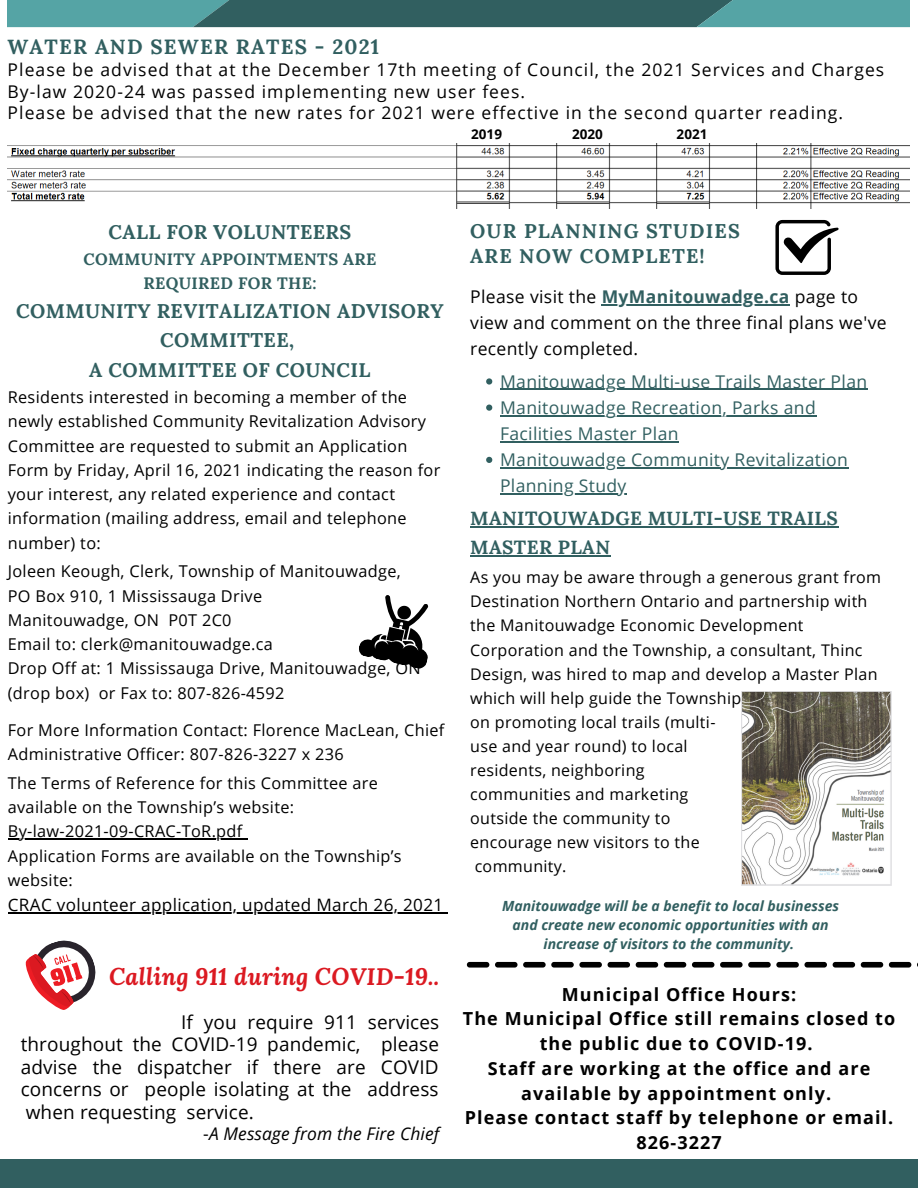
<style>
.page{position:relative;width:918px;height:1188px;background:#fff}
.page>*{position:absolute;margin:0;border:0;box-sizing:border-box;transform-origin:0 0}
.t1{font:italic 700 23.7px "Lora";letter-spacing:.01em;color:#db1921}
.t2{font:700 20.55px "Lora";letter-spacing:.06em;color:#315f60}
.t3{font:700 19.8px/29.7px "Lora";letter-spacing:.02em;color:#315f60;text-align:center}
.t4{font:700 19.8px "Lora";letter-spacing:.06em;color:#315f60}
.t5{font:700 19.05px/28.5px "Lora";letter-spacing:.02em;color:#315f60}
.t6{font:18.9px/22.5px "Open Sans";letter-spacing:.01em;color:#000;text-align:justify}
.t7{font:700 18px/24.8px "Open Sans";letter-spacing:.06em;color:#000;text-align:center}
.t8{font:17.55px/21.3px "Open Sans";letter-spacing:.06em;color:#000}
.t9{font:17.55px/26.1px "Open Sans";letter-spacing:.02em;color:#315f60}
.t10{font:17.55px/26.1px "Open Sans";letter-spacing:.02em;color:#000}
.t11{font:italic 17.4px "Open Sans";letter-spacing:.01em;color:#000}
.t12{font:17.1px "Open Sans";letter-spacing:.02em;color:#000}
.t13{font:700 16.5px "Lora";letter-spacing:.02em;color:#315f60}
.t14{font:16.35px/24.3px "Open Sans";letter-spacing:.02em;color:#000}
.t15{font:16.05px/24px "Open Sans";letter-spacing:.02em;color:#000}
.t16{font:italic 700 14.1px/19px "Open Sans";color:#315f60;text-align:center}
.t17{font:700 13.5px "Open Sans";color:#000}
.s1{font-weight:700;color:#315f60}
.s2{font-style:normal}
</style>
<div class="page">
<div style="left:0;top:1160px;width:918px;height:28px;background:#315f60"></div>
<hr style="left:8px;top:838px;width:235px;height:2px;background:#000">
<hr style="left:8px;top:912px;width:436px;height:2px;background:#000">
<svg style="left:8px;top:0;width:902px;height:27px;background:#417d7e"></svg>
<img style="left:8px;top:144px;width:902px;height:65px">
<img style="left:741px;top:691px;width:151px;height:195px">
<svg style="left:486px;top:378px;width:6px;height:7px"></svg>
<hr style="left:500px;top:389px;width:368px;height:1px;background:#315f60">
<svg style="left:486px;top:405px;width:6px;height:6px"></svg>
<hr style="left:500px;top:415px;width:316px;height:1px;background:#315f60">
<hr style="left:500px;top:441px;width:179px;height:2px;background:#315f60">
<svg style="left:486px;top:457px;width:6px;height:6px"></svg>
<hr style="left:500px;top:467px;width:348px;height:2px;background:#315f60">
<hr style="left:500px;top:493px;width:127px;height:2px;background:#315f60">
<hr style="left:602px;top:304px;width:188px;height:2px;background:#315f60">
<hr style="left:470px;top:527px;width:368px;height:1px;background:#315f60">
<hr style="left:470px;top:555px;width:140px;height:2px;background:#315f60">
<svg style="left:359px;top:595px;width:70px;height:74px"></svg>
<svg style="left:25px;top:940px;width:71px;height:70px"></svg>
<svg style="left:775px;top:220px;width:64px;height:55px"></svg>
<svg style="left:467px;top:962px;width:451px;height:6px"></svg>
<p class="t2" style="left:8px;top:33px;width:373px">WATER AND SEWER RATES - 2021</p>
<p class="t8" style="left:8px;top:59px;width:878px">Please be advised that at the December 17th meeting of Council, the 2021 Services and Charges<br>By-law 2020-24 was passed implementing new user fees.</p>
<p class="t8" style="left:8px;top:102px;width:837px">Please be advised that the new rates for 2021 were effective in the second quarter reading.</p>
<p class="t17" style="left:471px;top:125px;width:32px">2019</p>
<p class="t17" style="left:572px;top:125px;width:32px">2020</p>
<p class="t17" style="left:677px;top:125px;width:32px">2021</p>
<p class="t4" style="left:470px;top:219px;width:271px">OUR PLANNING STUDIES</p>
<p class="t4" style="left:470px;top:243px;width:236px">ARE NOW COMPLETE!</p>
<p class="t3" style="left:109px;top:217px;width:244px">CALL FOR VOLUNTEERS</p>
<p class="t13" style="left:83px;top:248px;width:294px">COMMUNITY APPOINTMENTS ARE</p>
<p class="t13" style="left:143px;top:273px;width:174px">REQUIRED FOR THE:</p>
<p class="t3" style="left:16px;top:296px;width:429px">COMMUNITY REVITALIZATION ADVISORY<br>COMMITTEE,</p>
<p class="t3" style="left:89px;top:355px;width:283px">A COMMITTEE OF COUNCIL</p>
<p class="t14" style="left:8px;top:384px;width:434px">Residents interested in becoming a member of the newly established Community Revitalization Advisory Committee are requested to submit an Application Form by Friday, April 16, 2021 indicating the reason for your interest, any related experience and contact information (mailing address, email and telephone number) to:</p>
<p class="t14" style="left:8px;top:559px;width:394px">Joleen Keough, Clerk, Township of Manitouwadge,</p>
<p class="t14" style="left:8px;top:583px;width:256px">PO Box 910, 1 Mississauga Drive</p>
<p class="t14" style="left:8px;top:607px;width:225px">Manitouwadge, ON P0T 2C0</p>
<p class="t14" style="left:8px;top:632px;width:267px">Email to: clerk@manitouwadge.ca</p>
<p class="t14" style="left:8px;top:656px;width:414px">Drop Off at: 1 Mississauga Drive, Manitouwadge, ON (drop box) or Fax to: 807-826-4592</p>
<p class="t14" style="left:8px;top:718px;width:438px">For More Information Contact: Florence MacLean, Chief<br>Administrative Officer: 807-826-3227 x 236</p>
<p class="t14" style="left:8px;top:770px;width:372px">The Terms of Reference for this Committee are available on the Township’s website:</p>
<p class="t14" style="left:8px;top:819px;width:236px">By-law-2021-09-CRAC-ToR.pdf</p>
<p class="t14" style="left:8px;top:843px;width:395px">Application Forms are available on the Township’s website:</p>
<p class="t12" style="left:8px;top:893px;width:437px">CRAC volunteer application, updated March 26, 2021</p>
<p class="t16" style="left:502px;top:896px;width:339px">Manitouwadge will be a benefit to local businesses and create new economic opportunities with an increase of visitors to the community.</p>
<p class="t10" style="left:470px;top:283px;width:418px">Please visit the <span class="s1">MyManitouwadge.ca</span> page to view and comment on the three final plans we've recently completed.</p>
<p class="t9" style="left:500px;top:368px;width:369px">Manitouwadge Multi-use Trails Master Plan</p>
<p class="t9" style="left:500px;top:394px;width:317px">Manitouwadge Recreation, Parks and<br>Facilities Master Plan</p>
<p class="t9" style="left:500px;top:446px;width:349px">Manitouwadge Community Revitalization<br>Planning Study</p>
<p class="t5" style="left:470px;top:504px;width:369px">MANITOUWADGE MULTI-USE TRAILS<br>MASTER PLAN</p>
<p class="t15" style="left:470px;top:565px;width:412px">As you may be aware through a generous grant from Destination Northern Ontario and partnership with the Manitouwadge Economic Development Corporation and the Township, a consultant, Thinc Design, was hired to map and develop a Master Plan which will help guide the Township</p>
<p class="t15" style="left:470px;top:709px;width:247px">on promoting local trails (multi-</p>
<p class="t15" style="left:470px;top:733px;width:219px">use and year round) to local</p>
<p class="t15" style="left:470px;top:757px;width:176px">residents, neighboring</p>
<p class="t15" style="left:470px;top:781px;width:220px">communities and marketing</p>
<p class="t15" style="left:470px;top:805px;width:202px">outside the community to</p>
<p class="t15" style="left:470px;top:829px;width:231px">encourage new visitors to the</p>
<p class="t15" style="left:475px;top:853px;width:93px">community.</p>
<p class="t1" style="left:109px;top:961px;width:332px">Calling 911 during COVID-19..</p>
<p class="t6" style="left:21px;top:1010px;width:420px;text-indent:160px">If you require 911 services throughout the COVID-19 pandemic, please advise the dispatcher if there are COVID concerns or people isolating at the address when requesting service.</p>
<p class="t11" style="left:203px;top:1122px;width:238px"><span class="s2">-</span>A Message from the Fire Chief</p>
<p class="t7" style="left:562px;top:981px;width:236px">Municipal Office Hours:</p>
<p class="t7" style="left:463px;top:1006px;width:434px">The Municipal Office still remains closed to the public due to COVID-19.</p>
<p class="t7" style="left:488px;top:1055px;width:384px">Staff are working at the office and are available by appointment only.</p>
<p class="t7" style="left:465px;top:1105px;width:430px">Please contact staff by telephone or email.</p>
<p class="t7" style="left:636px;top:1130px;width:87px">826-3227</p>
</div>
